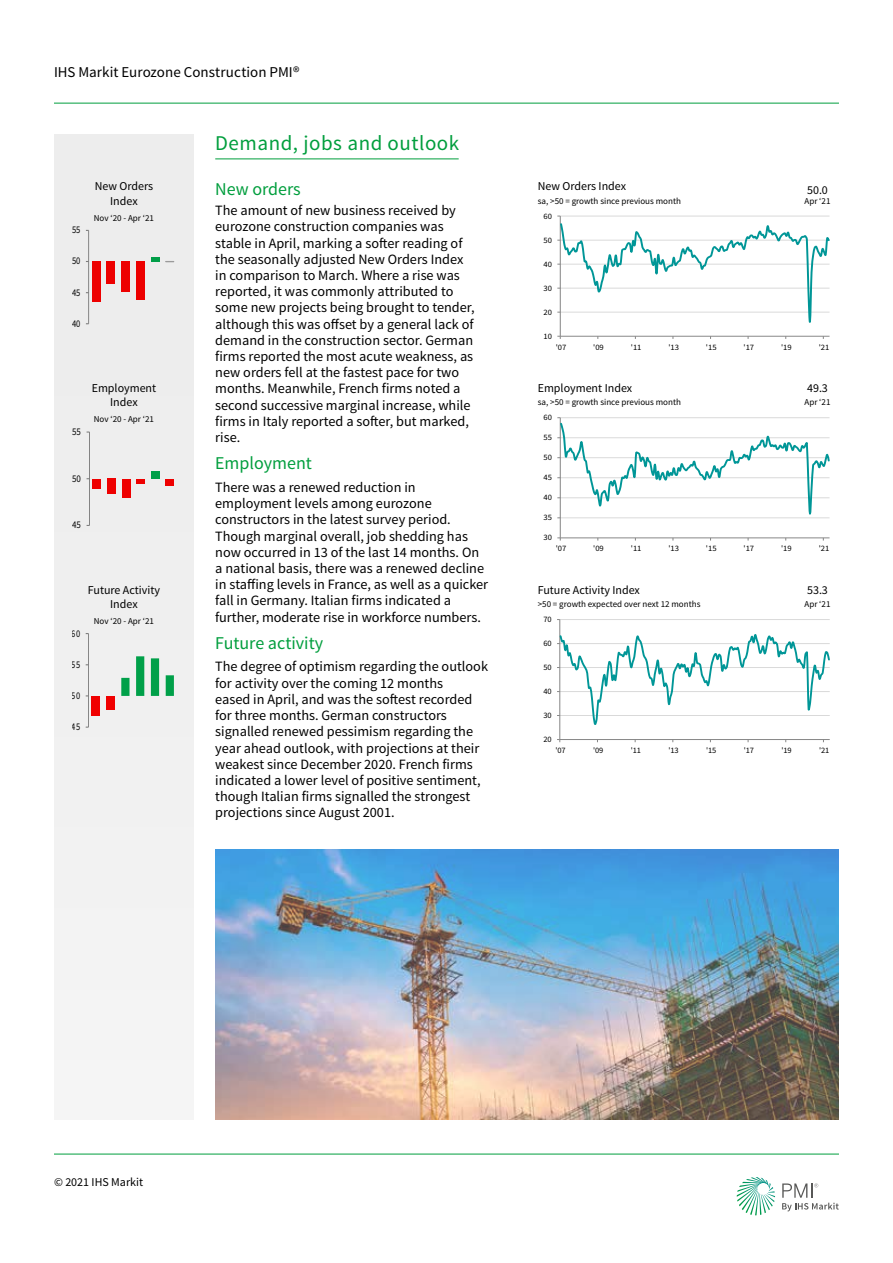
<style>
.page{position:relative;width:893px;height:1263px;background:#fff}
.page>*{position:absolute;margin:0;border:0;box-sizing:border-box;transform-origin:0 0}
.t1{font:21px "Source Sans Pro";letter-spacing:.025em;color:#009e3d}
.t2{font:18px "Source Sans Pro";color:#009e3d}
.t3{font:15px "Source Sans Pro";letter-spacing:.005em;color:#000}
.t4{font:14.25px/16.2px "Source Sans Pro";color:#000}
.t5{font:12px/14.4px "Source Sans Pro";color:#000;text-align:center}
.t6{font:10.2px "Source Sans Pro";letter-spacing:.005em;color:#000;scale:.84 1}
.t7{font:10.2px "Source Sans Pro";letter-spacing:.005em;color:#000;scale:.83 1}
.t8{font:10.2px "Source Sans Pro";letter-spacing:.005em;color:#000;scale:.88 1}
.t9{font:9px "Source Sans Pro";color:#000}
.t10{font:8.25px "Source Sans Pro";letter-spacing:-.005em;color:#000;scale:1.04 1}
.t11{font:8.25px "Source Sans Pro";letter-spacing:-.005em;color:#000}
</style>
<div class="page">
<hr style="left:54px;top:103px;width:785px;height:1px;background:#009e3d">
<svg style="left:737px;top:1177px;width:38px;height:38px"></svg>
<svg style="left:782px;top:1183px;width:57px;height:28px"></svg>
<hr style="left:54px;top:1154px;width:785px;height:1px;background:#009e3d">
<div style="left:54px;top:134px;width:140px;height:986px;background:#ededed"></div>
<hr style="left:215px;top:159px;width:244px;height:1px;background:#009e3d">
<hr style="left:560px;top:216px;width:1px;height:120px;background:#868686">
<hr style="left:560px;top:336px;width:269px;height:1px;background:#868686">
<svg style="left:557px;top:216px;width:273px;height:109px"></svg>
<hr style="left:560px;top:418px;width:1px;height:120px;background:#868686">
<hr style="left:560px;top:538px;width:269px;height:1px;background:#868686">
<svg style="left:557px;top:417px;width:273px;height:101px"></svg>
<hr style="left:560px;top:619px;width:270px;height:1px;background:#d9d9d9">
<hr style="left:559px;top:619px;width:1px;height:120px;background:#868686">
<hr style="left:560px;top:739px;width:270px;height:1px;background:#868686">
<svg style="left:557px;top:632px;width:273px;height:95px"></svg>
<div style="left:92px;top:261px;width:8px;height:41px;background:#ed0000"></div>
<div style="left:107px;top:261px;width:8px;height:23px;background:#ed0000"></div>
<div style="left:121px;top:261px;width:9px;height:31px;background:#ed0000"></div>
<div style="left:136px;top:261px;width:8px;height:38px;background:#ed0000"></div>
<svg style="left:151px;top:257px;width:8px;height:4px"></svg>
<hr style="left:88px;top:230px;width:1px;height:94px;background:#868686">
<div style="left:93px;top:479px;width:8px;height:10px;background:#e00"></div>
<div style="left:107px;top:479px;width:8px;height:15px;background:#e00"></div>
<div style="left:122px;top:479px;width:8px;height:19px;background:#e00"></div>
<div style="left:137px;top:479px;width:8px;height:5px;background:#e00"></div>
<div style="left:166px;top:479px;width:8px;height:6px;background:#e00"></div>
<div style="left:151px;top:472px;width:8px;height:7px;background:#009f48"></div>
<hr style="left:89px;top:432px;width:1px;height:93px;background:#868686">
<div style="left:92px;top:696px;width:8px;height:19px;background:#f00000"></div>
<div style="left:107px;top:696px;width:8px;height:14px;background:#f00000"></div>
<svg style="left:121px;top:656px;width:53px;height:40px"></svg>
<hr style="left:88px;top:634px;width:1px;height:93px;background:#868686">
<img style="left:215px;top:849px;width:624px;height:271px">
<p class="t3" style="left:54px;top:63px;width:247px">IHS Markit Eurozone Construction PMI®</p>
<p class="t6" style="left:72px;top:224px;width:12px">55</p>
<p class="t6" style="left:72px;top:255px;width:12px">50</p>
<p class="t6" style="left:72px;top:286px;width:12px">45</p>
<p class="t6" style="left:72px;top:317px;width:12px">40</p>
<p class="t5" style="left:95px;top:179px;width:60px">New Orders<br>Index</p>
<p class="t9" style="left:94px;top:212px;width:62px">Nov ‘20 - Apr ‘21</p>
<p class="t8" style="left:72px;top:425px;width:12px">55</p>
<p class="t5" style="left:92px;top:381px;width:66px">Employment<br>Index</p>
<p class="t9" style="left:94px;top:414px;width:62px">Nov ‘20 - Apr ‘21</p>
<p class="t8" style="left:72px;top:472px;width:12px">50</p>
<p class="t8" style="left:72px;top:519px;width:12px">45</p>
<p class="t7" style="left:72px;top:627px;width:12px">60</p>
<p class="t5" style="left:88px;top:583px;width:74px">Future Activity<br>Index</p>
<p class="t9" style="left:94px;top:615px;width:62px">Nov ‘20 - Apr ‘21</p>
<p class="t7" style="left:72px;top:658px;width:12px">55</p>
<p class="t7" style="left:72px;top:689px;width:12px">50</p>
<p class="t7" style="left:72px;top:720px;width:12px">45</p>
<h1 class="t1" style="left:215px;top:130px;width:245px">Demand, jobs and outlook</h1>
<p class="t2" style="left:215px;top:177px;width:87px">New orders</p>
<p class="t4" style="left:215px;top:203px;width:261px">The amount of new business received by eurozone construction companies was stable in April, marking a softer reading of the seasonally adjusted New Orders Index in comparison to March. Where a rise was reported, it was commonly attributed to some new projects being brought to tender, although this was offset by a general lack of demand in the construction sector. German firms reported the most acute weakness, as new orders fell at the fastest pace for two months. Meanwhile, French firms noted a second successive marginal increase, while firms in Italy reported a softer, but marked, rise.</p>
<p class="t2" style="left:215px;top:452px;width:98px">Employment</p>
<p class="t4" style="left:215px;top:479px;width:274px">There was a renewed reduction in employment levels among eurozone constructors in the latest survey period.<br>Though marginal overall, job shedding has now occurred in 13 of the last 14 months. On a national basis, there was a renewed decline in staffing levels in France, as well as a quicker fall in Germany. Italian firms indicated a further, moderate rise in workforce numbers.</p>
<p class="t2" style="left:215px;top:632px;width:109px">Future activity</p>
<p class="t4" style="left:215px;top:659px;width:274px">The degree of optimism regarding the outlook for activity over the coming 12 months<br>eased in April, and was the softest recorded for three months. German constructors signalled renewed pessimism regarding the year ahead outlook, with projections at their weakest since December 2020. French firms indicated a lower level of positive sentiment, though Italian firms signalled the strongest projections since August 2001.</p>
<p class="t5" style="left:538px;top:179px;width:90px">New Orders Index</p>
<p class="t9" style="left:538px;top:195px;width:145px">sa, &gt;50 = growth since previous month</p>
<p class="t10" style="left:543px;top:211px;width:10px">60</p>
<p class="t10" style="left:543px;top:235px;width:10px">50</p>
<p class="t10" style="left:543px;top:259px;width:10px">40</p>
<p class="t10" style="left:543px;top:283px;width:10px">30</p>
<p class="t10" style="left:543px;top:307px;width:10px">20</p>
<p class="t10" style="left:543px;top:331px;width:10px">10</p>
<p class="t5" style="left:807px;top:183px;width:22px">50.0</p>
<p class="t9" style="left:804px;top:195px;width:27px">Apr ‘21</p>
<p class="t10" style="left:556px;top:342px;width:12px">'07</p>
<p class="t10" style="left:593px;top:342px;width:12px">'09</p>
<p class="t10" style="left:631px;top:342px;width:12px">'11</p>
<p class="t10" style="left:668px;top:342px;width:12px">'13</p>
<p class="t10" style="left:706px;top:342px;width:12px">'15</p>
<p class="t10" style="left:743px;top:342px;width:12px">'17</p>
<p class="t10" style="left:781px;top:342px;width:12px">'19</p>
<p class="t10" style="left:819px;top:342px;width:12px">'21</p>
<p class="t5" style="left:538px;top:381px;width:96px">Employment Index</p>
<p class="t9" style="left:538px;top:397px;width:145px">sa, &gt;50 = growth since previous month</p>
<p class="t10" style="left:543px;top:412px;width:10px">60</p>
<p class="t10" style="left:543px;top:432px;width:10px">55</p>
<p class="t10" style="left:543px;top:452px;width:10px">50</p>
<p class="t10" style="left:543px;top:472px;width:10px">45</p>
<p class="t10" style="left:543px;top:492px;width:10px">40</p>
<p class="t10" style="left:543px;top:512px;width:10px">35</p>
<p class="t10" style="left:543px;top:532px;width:10px">30</p>
<p class="t5" style="left:807px;top:381px;width:22px">49.3</p>
<p class="t9" style="left:804px;top:397px;width:27px">Apr ‘21</p>
<p class="t10" style="left:556px;top:544px;width:12px">'07</p>
<p class="t10" style="left:593px;top:544px;width:12px">'09</p>
<p class="t10" style="left:631px;top:544px;width:12px">'11</p>
<p class="t10" style="left:668px;top:544px;width:12px">'13</p>
<p class="t10" style="left:706px;top:544px;width:12px">'15</p>
<p class="t10" style="left:743px;top:544px;width:12px">'17</p>
<p class="t10" style="left:781px;top:544px;width:12px">'19</p>
<p class="t10" style="left:819px;top:544px;width:12px">'21</p>
<p class="t5" style="left:538px;top:583px;width:104px">Future Activity Index</p>
<p class="t9" style="left:538px;top:598px;width:164px">&gt;50 = growth expected over next 12 months</p>
<p class="t11" style="left:543px;top:614px;width:10px">70</p>
<p class="t11" style="left:543px;top:638px;width:10px">60</p>
<p class="t11" style="left:543px;top:662px;width:10px">50</p>
<p class="t11" style="left:543px;top:686px;width:10px">40</p>
<p class="t11" style="left:543px;top:710px;width:10px">30</p>
<p class="t11" style="left:543px;top:734px;width:10px">20</p>
<p class="t5" style="left:807px;top:583px;width:22px">53.3</p>
<p class="t9" style="left:804px;top:598px;width:27px">Apr ‘21</p>
<p class="t11" style="left:555px;top:745px;width:12px">'07</p>
<p class="t11" style="left:593px;top:745px;width:12px">'09</p>
<p class="t11" style="left:631px;top:745px;width:12px">'11</p>
<p class="t11" style="left:668px;top:745px;width:12px">'13</p>
<p class="t11" style="left:706px;top:745px;width:12px">'15</p>
<p class="t11" style="left:744px;top:745px;width:12px">'17</p>
<p class="t11" style="left:781px;top:745px;width:12px">'19</p>
<p class="t11" style="left:819px;top:745px;width:12px">'21</p>
<p class="t5" style="left:54px;top:1175px;width:91px">© 2021 IHS Markit</p>
</div>
